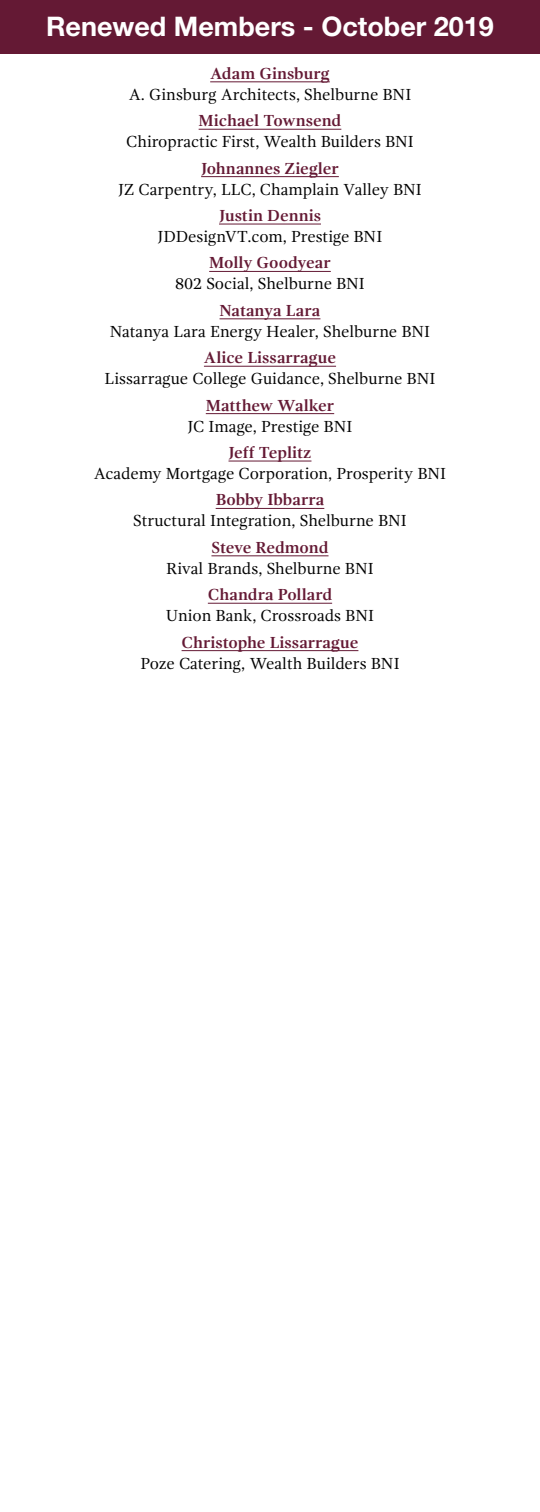
<style>
.page{position:relative;width:540px;height:1512px;background:#fff}
.page>*{position:absolute;margin:0;border:0;box-sizing:border-box;transform-origin:0 0}
.t1{font:700 27px "Helvetica Neue";color:#fff}
.t2{font:16.5px "Gandhi Serif";color:#000}
.t3{font:700 16.5px "Gandhi Serif";color:#641934}
</style>
<div class="page">
<div style="left:0;top:0;width:540px;height:54px;background:#641934"></div>
<hr style="left:210px;top:81px;width:120px;height:1px;background:#641934">
<hr style="left:199px;top:129px;width:142px;height:1px;background:#641934">
<hr style="left:201px;top:176px;width:138px;height:1px;background:#641934">
<hr style="left:219px;top:224px;width:102px;height:1px;background:#641934">
<hr style="left:209px;top:271px;width:122px;height:1px;background:#641934">
<hr style="left:220px;top:318px;width:100px;height:1px;background:#641934">
<hr style="left:204px;top:366px;width:132px;height:1px;background:#641934">
<hr style="left:206px;top:413px;width:128px;height:1px;background:#641934">
<hr style="left:229px;top:461px;width:82px;height:1px;background:#641934">
<hr style="left:216px;top:508px;width:108px;height:1px;background:#641934">
<hr style="left:211px;top:555px;width:118px;height:1px;background:#641934">
<hr style="left:208px;top:603px;width:124px;height:1px;background:#641934">
<hr style="left:182px;top:650px;width:176px;height:1px;background:#641934">
<h1 class="t1" style="left:46px;top:10px;width:449px">Renewed Members - October 2019</h1>
<p class="t3" style="left:210px;top:64px;width:121px">Adam Ginsburg</p>
<p class="t2" style="left:129px;top:85px;width:284px">A. Ginsburg Architects, Shelburne BNI</p>
<p class="t3" style="left:199px;top:111px;width:144px">Michael Townsend</p>
<p class="t2" style="left:126px;top:132px;width:289px">Chiropractic First, Wealth Builders BNI</p>
<p class="t3" style="left:201px;top:159px;width:139px">Johnannes Ziegler</p>
<p class="t2" style="left:118px;top:180px;width:305px">JZ Carpentry, LLC, Champlain Valley BNI</p>
<p class="t3" style="left:219px;top:206px;width:103px">Justin Dennis</p>
<p class="t2" style="left:158px;top:227px;width:226px">JDDesignVT.com, Prestige BNI</p>
<p class="t3" style="left:209px;top:254px;width:123px">Molly Goodyear</p>
<p class="t2" style="left:175px;top:275px;width:191px">802 Social, Shelburne BNI</p>
<p class="t3" style="left:220px;top:301px;width:102px">Natanya Lara</p>
<p class="t2" style="left:110px;top:322px;width:322px">Natanya Lara Energy Healer, Shelburne BNI</p>
<p class="t3" style="left:204px;top:348px;width:134px">Alice Lissarrague</p>
<p class="t2" style="left:105px;top:369px;width:332px">Lissarrague College Guidance, Shelburne BNI</p>
<p class="t3" style="left:206px;top:396px;width:130px">Matthew Walker</p>
<p class="t2" style="left:188px;top:417px;width:166px">JC Image, Prestige BNI</p>
<p class="t3" style="left:229px;top:443px;width:84px">Jeff Teplitz</p>
<p class="t2" style="left:94px;top:464px;width:354px">Academy Mortgage Corporation, Prosperity BNI</p>
<p class="t3" style="left:216px;top:491px;width:110px">Bobby Ibbarra</p>
<p class="t2" style="left:133px;top:512px;width:275px">Structural Integration, Shelburne BNI</p>
<p class="t3" style="left:211px;top:538px;width:119px">Steve Redmond</p>
<p class="t2" style="left:166px;top:559px;width:209px">Rival Brands, Shelburne BNI</p>
<p class="t3" style="left:208px;top:585px;width:126px">Chandra Pollard</p>
<p class="t2" style="left:166px;top:606px;width:210px">Union Bank, Crossroads BNI</p>
<p class="t3" style="left:182px;top:633px;width:178px">Christophe Lissarrague</p>
<p class="t2" style="left:140px;top:654px;width:261px">Poze Catering, Wealth Builders BNI</p>
</div>
